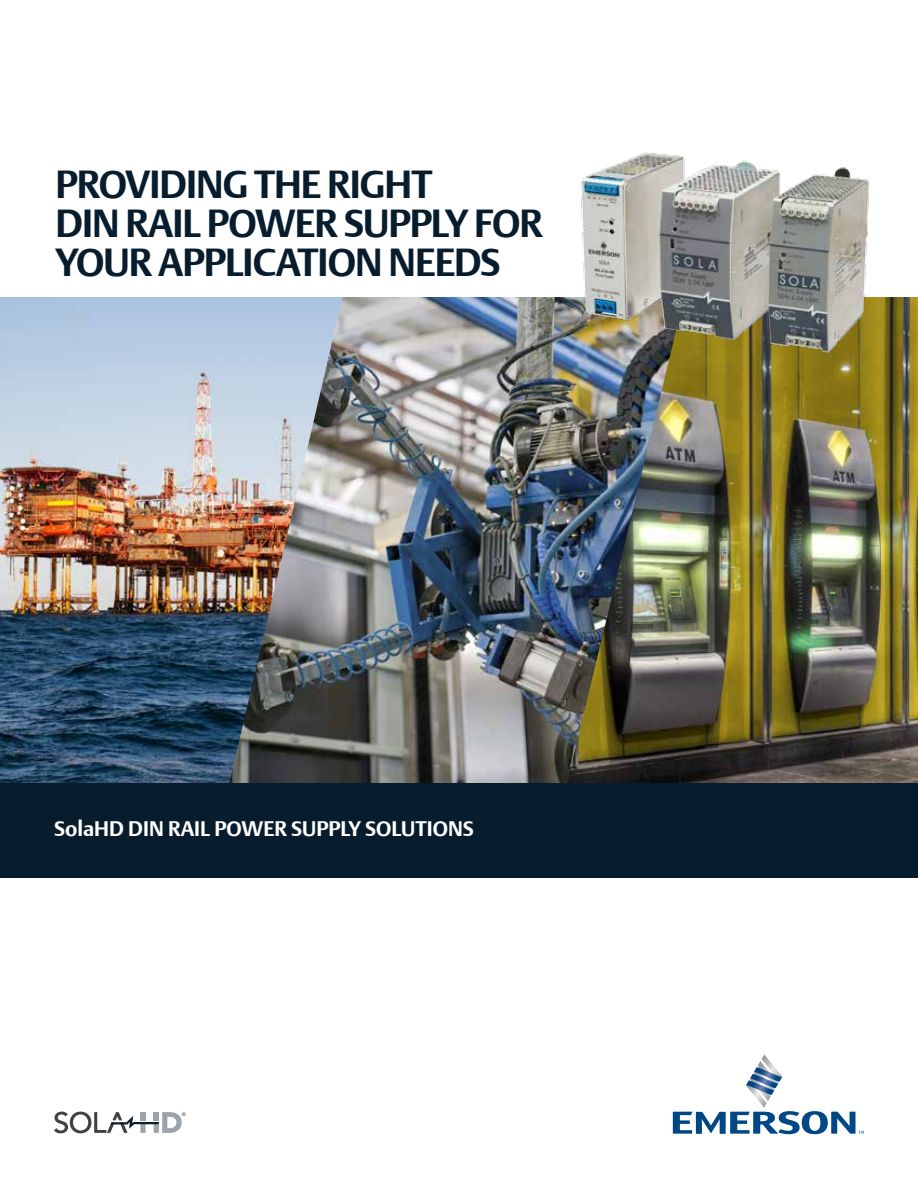
<style>
.page{position:relative;width:918px;height:1188px;background:#fff}
.page>*{position:absolute;margin:0;border:0;box-sizing:border-box;transform-origin:0 0}
.t1{font:700 39px/39px "DTL Argo T";letter-spacing:-.025em;color:#071c2c}
.t2{font:700 21px "DTL Argo T";color:#fff}
.t3{font:8.25px "Myriad";color:#414042}
</style>
<div class="page">
<img style="left:0;top:297px;width:229px;height:486px">
<img style="left:229px;top:297px;width:337px;height:486px">
<img style="left:566px;top:297px;width:352px;height:486px">
<svg style="left:54px;top:1112px;width:128px;height:21px"></svg>
<svg style="left:673px;top:1054px;width:191px;height:80px"></svg>
<div style="left:0;top:783px;width:918px;height:95px;background:#071c2c"></div>
<img style="left:574px;top:152px;width:299px;height:203px">
<p class="t1" style="left:55px;top:165px;width:489px">PROVIDING THE RIGHT<br>DIN RAIL POWER SUPPLY FOR<br>YOUR APPLICATION NEEDS</p>
<p class="t2" style="left:54px;top:816px;width:87px">SOLAHD DIN</p>
<p class="t2" style="left:168px;top:816px;width:306px">RAIL POWER SUPPLY SOLUTIONS</p>
<p class="t3" style="left:182px;top:1111px;width:6px">®</p>
</div>
